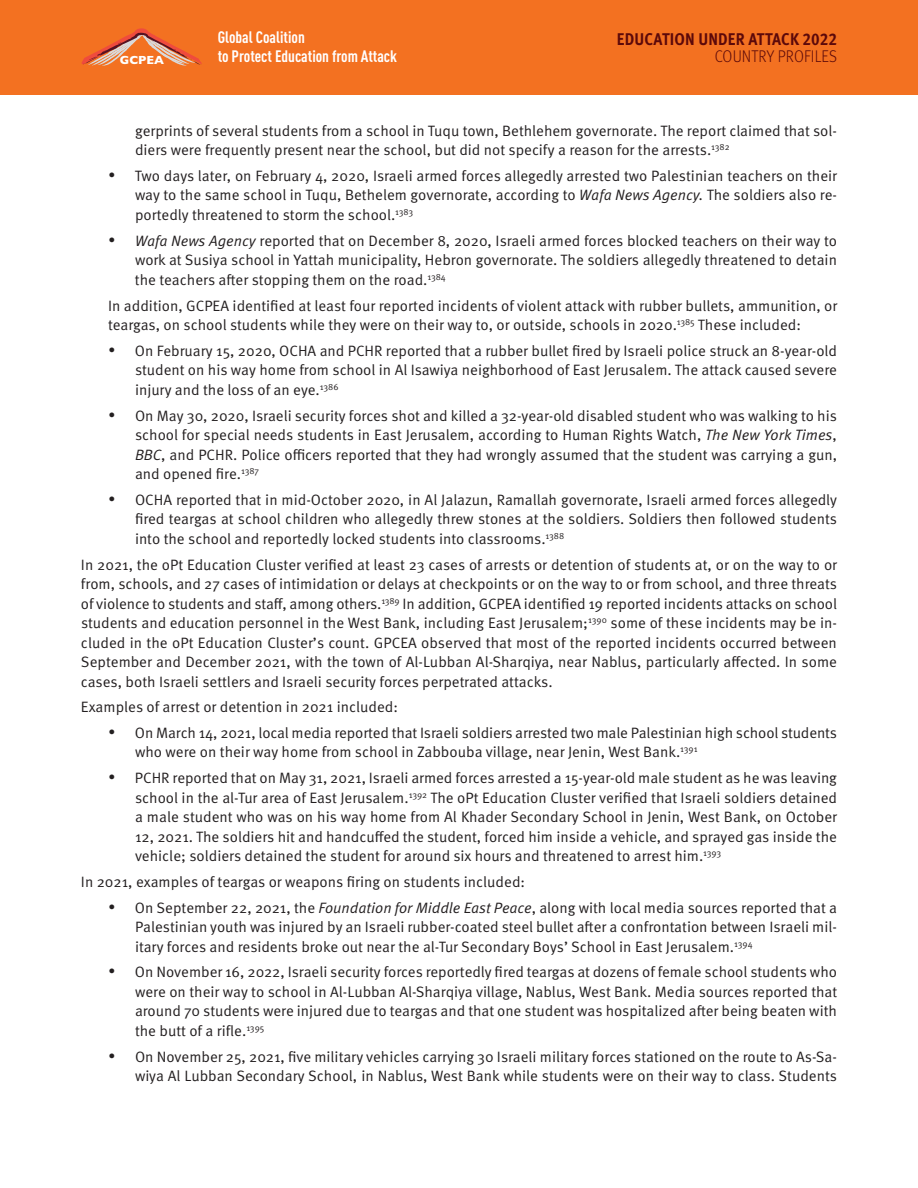
<style>
.page{position:relative;width:918px;height:1188px;background:#fff}
.page>*{position:absolute;margin:0;border:0;box-sizing:border-box;transform-origin:0 0}
.t1{font:700 16.95px "Meta Pro";letter-spacing:.01em;color:#5c090a;scale:.9 1}
.t2{font:300 16.95px "Meta Pro";letter-spacing:.01em;color:#5c090a;scale:.9 1}
.t3{font:700 16.35px/19.4px "DIN Cond";color:#fff}
.t4{font:15px/19.5px "Meta Pro Norm";color:#231f20;text-align:justify}
.t5{font:700 11.85px "Gill Sans";color:#fff}
.s1{font-family:"Meta Pro Norm Ita"}
</style>
<div class="page">
<div style="left:0;top:0;width:918px;height:95px;background:#f37121"></div>
<svg style="left:81px;top:28px;width:121px;height:38px"></svg>
<p class="t3" style="left:218px;top:29px;width:181px">Global Coalition<br>to Protect Education from Attack</p>
<p class="t1" style="left:617px;top:29px;width:246px">EDUCATION UNDER ATTACK 2022</p>
<p class="t5" style="left:120px;top:56px;width:46px">GCPEA</p>
<p class="t2" style="left:715px;top:47px;width:137px">COUNTRY PROFILES</p>
<p class="t4" style="left:135px;top:122px;width:704px">gerprints of several students from a school in Tuqu town, Bethlehem governorate. The report claimed that sol&shy;diers were frequently present near the school, but did not specify a reason for the arrests.<sup>1382</sup></p>
<p class="t4" style="left:135px;top:167px;width:704px;text-indent:-27px">• Two days later, on February 4, 2020, Israeli armed forces allegedly arrested two Palestinian teachers on their way to the same school in Tuqu, Bethelem governorate, according to <span class="s1">Wafa News Agency.</span> The soldiers also re&shy;portedly threatened to storm the school.<sup>1383</sup></p>
<p class="t4" style="left:135px;top:232px;width:704px;text-indent:-27px">• <span class="s1">Wafa News Agency</span> reported that on December 8, 2020, Israeli armed forces blocked teachers on their way to work at Susiya school in Yattah municipality, Hebron governorate. The soldiers allegedly threatened to detain the teachers after stopping them on the road.<sup>1384</sup></p>
<p class="t4" style="left:108px;top:297px;width:731px">In addition, GCPEA identified at least four reported incidents of violent attack with rubber bullets, ammunition, or teargas, on school students while they were on their way to, or outside, schools in 2020.<sup>1385</sup> These included:</p>
<p class="t4" style="left:135px;top:342px;width:704px;text-indent:-27px">• On February 15, 2020, OCHA and PCHR reported that a rubber bullet fired by Israeli police struck an 8-year-old student on his way home from school in Al Isawiya neighborhood of East Jerusalem. The attack caused severe injury and the loss of an eye.<sup>1386</sup></p>
<p class="t4" style="left:135px;top:407px;width:704px;text-indent:-27px">• On May 30, 2020, Israeli security forces shot and killed a 32-year-old disabled student who was walking to his school for special needs students in East Jerusalem, according to Human Rights Watch, <span class="s1">The New York Times</span>, <span class="s1">BBC</span>, and PCHR. Police officers reported that they had wrongly assumed that the student was carrying a gun, and opened fire.<sup>1387</sup></p>
<p class="t4" style="left:135px;top:491px;width:704px;text-indent:-27px">• OCHA reported that in mid-October 2020, in Al Jalazun, Ramallah governorate, Israeli armed forces allegedly fired teargas at school children who allegedly threw stones at the soldiers. Soldiers then followed students into the school and reportedly locked students into classrooms.<sup>1388</sup></p>
<p class="t4" style="left:81px;top:556px;width:758px">In 2021, the oPt Education Cluster verified at least 23 cases of arrests or detention of students at, or on the way to or from, schools, and 27 cases of intimidation or delays at checkpoints or on the way to or from school, and three threats of violence to students and staff, among others.<sup>1389</sup> In addition, GCPEA identified 19 reported incidents attacks on school students and education personnel in the West Bank, including East Jerusalem;<sup>1390</sup> some of these incidents may be in&shy;cluded in the oPt Education Cluster’s count. GPCEA observed that most of the reported incidents occurred between September and December 2021, with the town of Al-Lubban Al-Sharqiya, near Nablus, particularly affected. In some cases, both Israeli settlers and Israeli security forces perpetrated attacks.</p>
<p class="t4" style="left:81px;top:698px;width:318px">Examples of arrest or detention in 2021 included:</p>
<p class="t4" style="left:135px;top:724px;width:704px;text-indent:-27px">• On March 14, 2021, local media reported that Israeli soldiers arrested two male Palestinian high school students who were on their way home from school in Zabbouba village, near Jenin, West Bank.<sup>1391</sup></p>
<p class="t4" style="left:135px;top:769px;width:704px;text-indent:-27px">• PCHR reported that on May 31, 2021, Israeli armed forces arrested a 15-year-old male student as he was leaving school in the al-Tur area of East Jerusalem.<sup>1392</sup> The oPt Education Cluster verified that Israeli soldiers detained a male student who was on his way home from Al Khader Secondary School in Jenin, West Bank, on October 12, 2021. The soldiers hit and handcuffed the student, forced him inside a vehicle, and sprayed gas inside the vehicle; soldiers detained the student for around six hours and threatened to arrest him.<sup>1393</sup></p>
<p class="t4" style="left:81px;top:873px;width:446px">In 2021, examples of teargas or weapons firing on students included:</p>
<p class="t4" style="left:135px;top:899px;width:704px;text-indent:-27px">• On September 22, 2021, the <span class="s1">Foundation for Middle East Peace</span>, along with local media sources reported that a Palestinian youth was injured by an Israeli rubber-coated steel bullet after a confrontation between Israeli mil&shy;itary forces and residents broke out near the al-Tur Secondary Boys’ School in East Jerusalem.<sup>1394</sup></p>
<p class="t4" style="left:135px;top:964px;width:704px;text-indent:-27px">• On November 16, 2022, Israeli security forces reportedly fired teargas at dozens of female school students who were on their way to school in Al-Lubban Al-Sharqiya village, Nablus, West Bank. Media sources reported that around 70 students were injured due to teargas and that one student was hospitalized after being beaten with the butt of a rifle.<sup>1395</sup></p>
<p class="t4" style="left:108px;top:1048px;width:731px;text-align:right">• On November 25, 2021, five military vehicles carrying 30 Israeli military forces stationed on the route to As-Sa&shy;wiya Al Lubban Secondary School, in Nablus, West Bank while students were on their way to class. Students</p>
</div>
